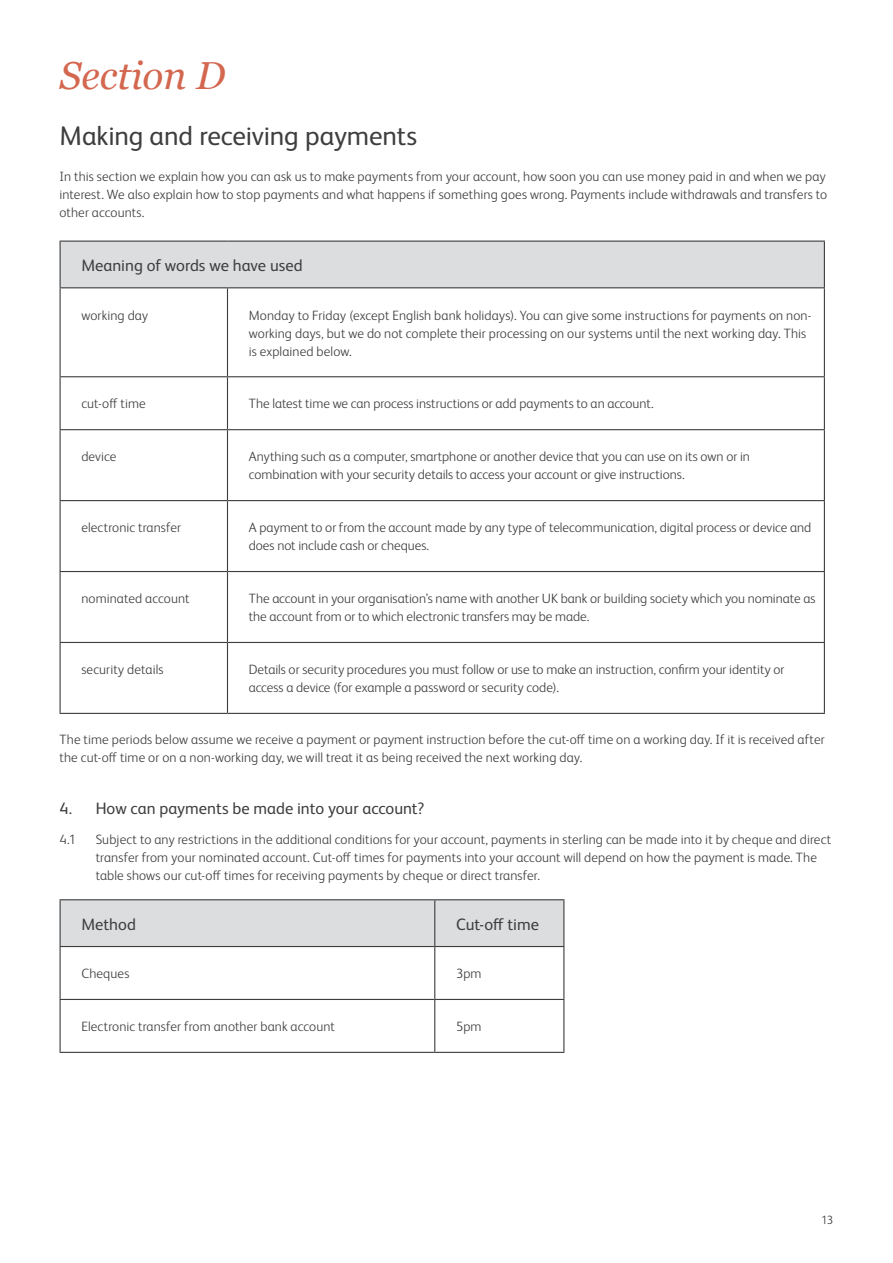
<style>
.page{position:relative;width:893px;height:1263px;background:#fff}
.page>*{position:absolute;margin:0;border:0;box-sizing:border-box;transform-origin:0 0}
.t1{font:italic 39px "Georgia";color:#d3674f}
.t2{font:27px "FS Albert Pro";letter-spacing:-.005em;color:#3e3e3f}
.t3{font:16.5px "FS Albert Pro";color:#3e3e3f}
.t4{font:300 13.5px/18px "FS Albert Pro";letter-spacing:.005em;color:#3e3e3f}
.t5{font:300 12px "FS Albert Pro";color:#3e3e3f}
</style>
<div class="page">
<div style="left:60px;top:241px;width:764px;height:47px;background:#dcdddf"></div>
<hr style="left:60px;top:241px;width:167px;height:1px;background:#3e3e3f">
<hr style="left:60px;top:242px;width:1px;height:45px;background:#3e3e3f">
<hr style="left:227px;top:241px;width:598px;height:1px;background:#3e3e3f">
<hr style="left:824px;top:242px;width:1px;height:45px;background:#3e3e3f">
<hr style="left:60px;top:287px;width:167px;height:1px;background:#3e3e3f">
<hr style="left:60px;top:288px;width:1px;height:88px;background:#3e3e3f">
<hr style="left:227px;top:287px;width:598px;height:1px;background:#3e3e3f">
<hr style="left:227px;top:288px;width:1px;height:88px;background:#3e3e3f">
<hr style="left:824px;top:288px;width:1px;height:88px;background:#3e3e3f">
<hr style="left:60px;top:376px;width:167px;height:1px;background:#3e3e3f">
<hr style="left:60px;top:377px;width:1px;height:52px;background:#3e3e3f">
<hr style="left:227px;top:376px;width:598px;height:1px;background:#3e3e3f">
<hr style="left:227px;top:377px;width:1px;height:52px;background:#3e3e3f">
<hr style="left:824px;top:377px;width:1px;height:52px;background:#3e3e3f">
<hr style="left:60px;top:429px;width:167px;height:1px;background:#3e3e3f">
<hr style="left:60px;top:430px;width:1px;height:70px;background:#3e3e3f">
<hr style="left:227px;top:429px;width:598px;height:1px;background:#3e3e3f">
<hr style="left:227px;top:430px;width:1px;height:70px;background:#3e3e3f">
<hr style="left:824px;top:430px;width:1px;height:70px;background:#3e3e3f">
<hr style="left:60px;top:500px;width:167px;height:1px;background:#3e3e3f">
<hr style="left:60px;top:501px;width:1px;height:70px;background:#3e3e3f">
<hr style="left:227px;top:500px;width:598px;height:1px;background:#3e3e3f">
<hr style="left:227px;top:501px;width:1px;height:70px;background:#3e3e3f">
<hr style="left:824px;top:501px;width:1px;height:70px;background:#3e3e3f">
<hr style="left:60px;top:571px;width:167px;height:1px;background:#3e3e3f">
<hr style="left:60px;top:572px;width:1px;height:70px;background:#3e3e3f">
<hr style="left:227px;top:571px;width:598px;height:1px;background:#3e3e3f">
<hr style="left:227px;top:572px;width:1px;height:70px;background:#3e3e3f">
<hr style="left:824px;top:572px;width:1px;height:70px;background:#3e3e3f">
<hr style="left:60px;top:642px;width:167px;height:1px;background:#3e3e3f">
<hr style="left:60px;top:643px;width:1px;height:70px;background:#3e3e3f">
<hr style="left:227px;top:642px;width:598px;height:1px;background:#3e3e3f">
<hr style="left:227px;top:643px;width:1px;height:70px;background:#3e3e3f">
<hr style="left:824px;top:643px;width:1px;height:70px;background:#3e3e3f">
<hr style="left:60px;top:713px;width:167px;height:1px;background:#3e3e3f">
<hr style="left:227px;top:713px;width:598px;height:1px;background:#3e3e3f">
<div style="left:61px;top:900px;width:502px;height:46px;background:#dcdddf"></div>
<hr style="left:60px;top:899px;width:375px;height:1px;background:#3e3e3f">
<hr style="left:60px;top:900px;width:1px;height:46px;background:#3e3e3f">
<hr style="left:435px;top:899px;width:129px;height:1px;background:#3e3e3f">
<hr style="left:434px;top:900px;width:1px;height:46px;background:#3e3e3f">
<hr style="left:563px;top:900px;width:1px;height:46px;background:#3e3e3f">
<hr style="left:60px;top:946px;width:375px;height:1px;background:#3e3e3f">
<hr style="left:60px;top:947px;width:1px;height:52px;background:#3e3e3f">
<hr style="left:435px;top:946px;width:129px;height:1px;background:#3e3e3f">
<hr style="left:434px;top:947px;width:1px;height:52px;background:#3e3e3f">
<hr style="left:563px;top:947px;width:1px;height:52px;background:#3e3e3f">
<hr style="left:60px;top:999px;width:375px;height:1px;background:#3e3e3f">
<hr style="left:60px;top:1000px;width:1px;height:52px;background:#3e3e3f">
<hr style="left:435px;top:999px;width:129px;height:1px;background:#3e3e3f">
<hr style="left:434px;top:1000px;width:1px;height:52px;background:#3e3e3f">
<hr style="left:563px;top:1000px;width:1px;height:52px;background:#3e3e3f">
<hr style="left:60px;top:1052px;width:375px;height:1px;background:#3e3e3f">
<hr style="left:435px;top:1052px;width:129px;height:1px;background:#3e3e3f">
<h1 class="t1" style="left:60px;top:51px;width:167px">Section D</h1>
<h2 class="t2" style="left:60px;top:116px;width:359px">Making and receiving payments</h2>
<p class="t4" style="left:60px;top:166px;width:769px">In this section we explain how you can ask us to make payments from your account, how soon you can use money paid in and when we pay interest. We also explain how to stop payments and what happens if something goes wrong. Payments include withdrawals and transfers to other accounts.</p>
<p class="t3" style="left:81px;top:253px;width:223px">Meaning of words we have used</p>
<p class="t4" style="left:81px;top:305px;width:68px">working day</p>
<p class="t4" style="left:249px;top:305px;width:564px">Monday to Friday (except English bank holidays). You can give some instructions for payments on non&shy;working days, but we do not complete their processing on our systems until the next working day. This is explained below.</p>
<p class="t4" style="left:81px;top:394px;width:66px">cut-off time</p>
<p class="t4" style="left:249px;top:394px;width:406px">The latest time we can process instructions or add payments to an account.</p>
<p class="t4" style="left:81px;top:447px;width:37px">device</p>
<p class="t4" style="left:249px;top:447px;width:503px">Anything such as a computer, smartphone or another device that you can use on its own or in combination with your security details to access your account or give instructions.</p>
<p class="t4" style="left:81px;top:518px;width:101px">electronic transfer</p>
<p class="t4" style="left:249px;top:518px;width:564px">A payment to or from the account made by any type of telecommunication, digital process or device and does not include cash or cheques.</p>
<p class="t4" style="left:81px;top:589px;width:110px">nominated account</p>
<p class="t4" style="left:249px;top:589px;width:568px">The account in your organisation’s name with another UK bank or building society which you nominate as the account from or to which electronic transfers may be made.</p>
<p class="t4" style="left:81px;top:660px;width:84px">security details</p>
<p class="t4" style="left:249px;top:660px;width:537px">Details or security procedures you must follow or use to make an instruction, confirm your identity or access a device (for example a password or security code).</p>
<p class="t4" style="left:60px;top:729px;width:767px">The time periods below assume we receive a payment or payment instruction before the cut-off time on a working day. If it is received after the cut-off time or on a non-working day, we will treat it as being received the next working day.</p>
<p class="t3" style="left:60px;top:796px;width:366px">4. How can payments be made into your account?</p>
<p class="t4" style="left:60px;top:830px;width:18px">4.1</p>
<p class="t4" style="left:96px;top:830px;width:737px">Subject to any restrictions in the additional conditions for your account, payments in sterling can be made into it by cheque and direct transfer from your nominated account. Cut-off times for payments into your account will depend on how the payment is made. The table shows our cut-off times for receiving payments by cheque or direct transfer.</p>
<p class="t3" style="left:81px;top:912px;width:56px">Method</p>
<p class="t3" style="left:456px;top:912px;width:84px">Cut-off time</p>
<p class="t4" style="left:81px;top:964px;width:50px">Cheques</p>
<p class="t4" style="left:456px;top:964px;width:27px">3pm</p>
<p class="t4" style="left:81px;top:1017px;width:255px">Electronic transfer from another bank account</p>
<p class="t4" style="left:456px;top:1017px;width:27px">5pm</p>
<p class="t5" style="left:821px;top:1212px;width:14px">13</p>
</div>
